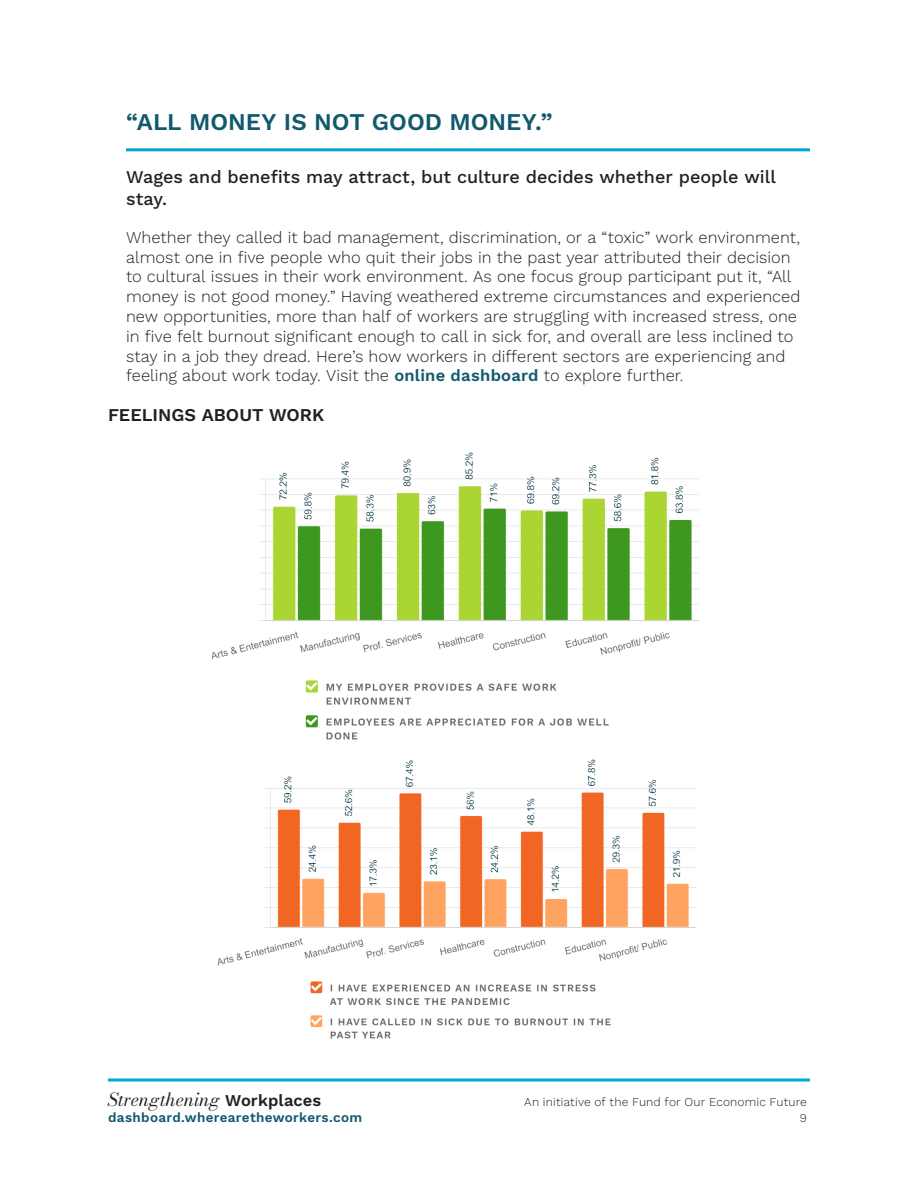
<style>
.page{position:relative;width:918px;height:1188px;background:#fff}
.page>*{position:absolute;margin:0;border:0;box-sizing:border-box;transform-origin:0 0}
.Subsection_header{font:600 24px "Work Sans";color:#11596d}
.Subsection_intro_sub{font:500 18px/21.6px "Work Sans";color:#231f20}
.t1{font:italic 900 18px "Bodoni Moda 11 pt";color:#231f20}
.Chart_Title{font:600 18px "Work Sans";color:#231f20}
.Subsection_body{font:300 16.5px/19.8px "Work Sans";color:#231f20}
.t2{font:600 13.5px "Work Sans";letter-spacing:.02em;color:#11596d}
.t3{font:300 12px "Work Sans";letter-spacing:.01em;color:#231f20}
.s1{font-weight:600;color:#11596d}
.s2{font-family:"Work Sans";font-weight:600;font-style:normal;font-size:16.5px}
</style>
<div class="page">
<svg style="left:108px;top:1078px;width:702px;height:4px;background:#3fbce0"></svg>
<hr style="left:126px;top:148px;width:684px;height:3px;background:#00a6d6">
<img style="left:211px;top:452px;width:489px;height:208px">
<img style="left:305px;top:680px;width:304px;height:60px">
<img style="left:217px;top:759px;width:480px;height:207px">
<img style="left:310px;top:981px;width:301px;height:58px">
<p class="Subsection_header" style="left:126px;top:104px;width:428px">“ALL MONEY IS NOT GOOD MONEY.”</p>
<p class="Subsection_intro_sub" style="left:126px;top:166px;width:652px">Wages and benefits may attract, but culture decides whether people will stay.</p>
<p class="Subsection_body" style="left:126px;top:227px;width:676px">Whether they called it bad management, discrimination, or a “toxic” work environment, almost one in five people who quit their jobs in the past year attributed their decision to cultural issues in their work environment. As one focus group participant put it, “All money is not good money.” Having weathered extreme circumstances and experienced new opportunities, more than half of workers are struggling with increased stress, one in five felt burnout significant enough to call in sick for, and overall are less inclined to stay in a job they dread. Here’s how workers in different sectors are experiencing and feeling about work today. Visit the <span class="s1">online dashboard</span> to explore further.</p>
<p class="Chart_Title" style="left:108px;top:401px;width:218px">FEELINGS ABOUT WORK</p>
<p class="t1" style="left:108px;top:1087px;width:215px">Strengthening <span class="s2">Workplaces</span></p>
<p class="t3" style="left:524px;top:1092px;width:284px">An initiative of the Fund for Our Economic Future</p>
<p class="t2" style="left:108px;top:1107px;width:256px">dashboard.wherearetheworkers.com</p>
<p class="t3" style="left:800px;top:1109px;width:9px">9</p>
</div>
